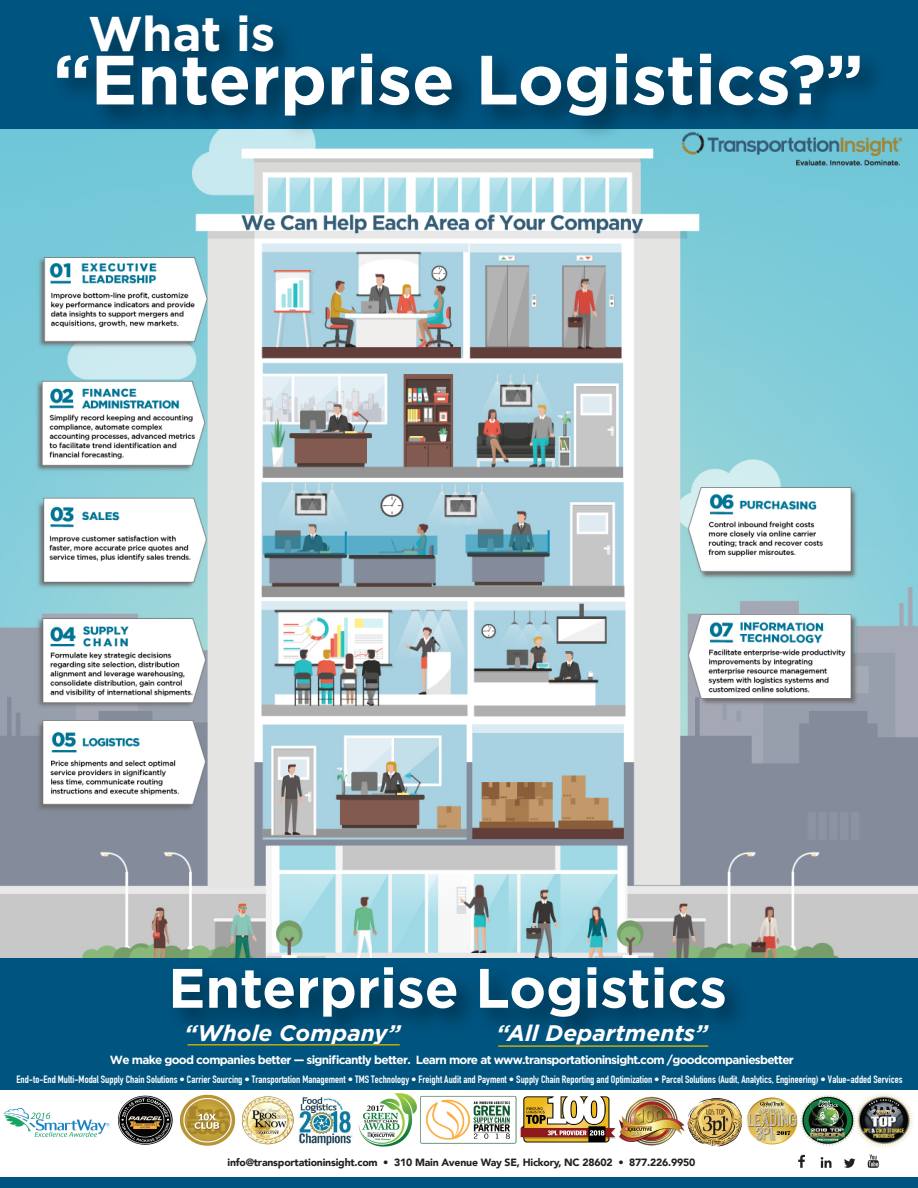
<style>
.page{position:relative;width:918px;height:1188px;background:#fff}
.page>*{position:absolute;margin:0;border:0;box-sizing:border-box;transform-origin:0 0}
.t1{font:700 69.6px "Gotham";color:#fff}
.t2{font:700 55.5px "Gotham";color:#fff}
.t3{font:700 48.75px "Gotham";letter-spacing:-.005em;color:#fff}
.t4{font:italic 700 22.5px "Gotham";color:#fff}
.t5{font:700 11.85px "Gotham";letter-spacing:-.06em;color:#fff}
.t6{font:700 10.5px "DIN Condensed";color:#fff}
.t7{font:900 10.5px "Avenir";letter-spacing:-.02em;color:#231f20}
</style>
<div class="page">
<img style="left:0;top:128px;width:918px;height:831px">
<div style="left:0;top:959px;width:918px;height:229px;background:#005480"></div>
<div style="left:0;top:0;width:918px;height:128px;background:#005480"></div>
<img style="left:156px;top:948px;width:604px;height:99px">
<img style="left:41px;top:33px;width:856px;height:125px">
<hr style="left:187px;top:1044px;width:213px;height:2px;background:#c5a904">
<hr style="left:498px;top:1045px;width:210px;height:2px;background:#c5a904">
<div style="left:0;top:1151px;width:918px;height:26px;background:#fff"></div>
<svg style="left:821px;top:1157px;width:11px;height:11px"></svg>
<svg style="left:844px;top:1158px;width:11px;height:10px"></svg>
<svg style="left:798px;top:1155px;width:7px;height:13px"></svg>
<svg style="left:868px;top:1155px;width:11px;height:13px"></svg>
<img style="left:0;top:1091px;width:918px;height:60px">
<h3 class="t3" style="left:88px;top:1px;width:189px">What is</h3>
<h1 class="t1" style="left:53px;top:34px;width:812px">“Enterprise Logistics?”</h1>
<h2 class="t2" style="left:168px;top:951px;width:560px">Enterprise Logistics</h2>
<h3 class="t4" style="left:185px;top:1018px;width:218px">“Whole Company”</h3>
<h3 class="t4" style="left:496px;top:1018px;width:213px">“All Departments”</h3>
<p class="t6" style="left:17px;top:1073px;width:887px">End-to-End Multi-Modal Supply Chain Solutions • Carrier Sourcing • Transportation Management • TMS Technology • Freight Audit and Payment • Supply Chain Reporting and Optimization • Parcel Solutions (Audit, Analytics, Engineering) • Value-added Services</p>
<p class="t5" style="left:110px;top:1052px;width:686px">We make good companies better — significantly better. Learn more at www.transportationinsight.com /goodcompaniesbetter</p>
<p class="t7" style="left:227px;top:1154px;width:469px">info@transportationinsight.com • 310 Main Avenue Way SE, Hickory, NC 28602 • 877.226.9950</p>
</div>
